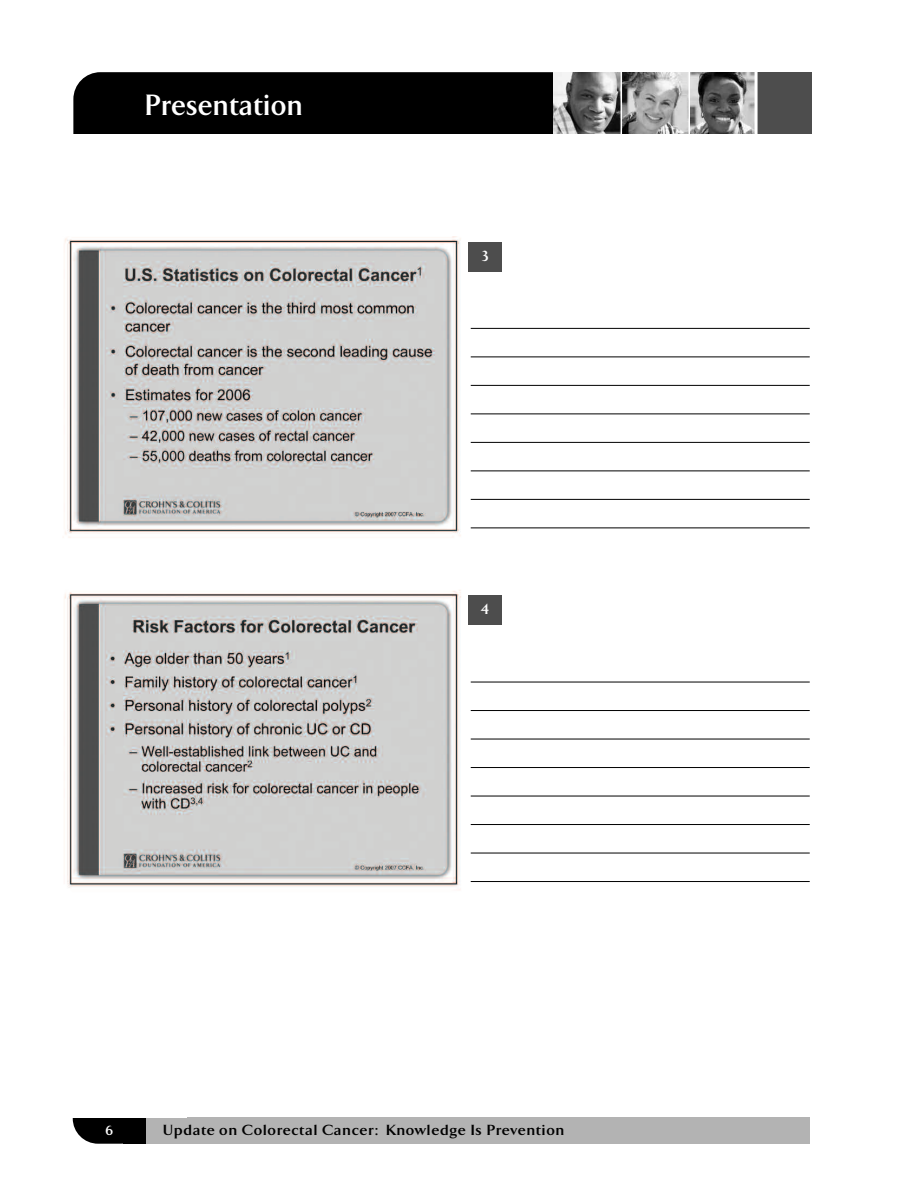
<style>
.page{position:relative;width:918px;height:1188px;background:#fff}
.page>*{position:absolute;margin:0;border:0;box-sizing:border-box;transform-origin:0 0}
.t1{font:700 30px "TF Arrow";letter-spacing:.03em;color:#fff}
.t2{font:700 15px "TF Arrow";letter-spacing:.06em;color:#000;scale:1.08 1}
.t3{font:700 15px "TF Arrow";color:#fff}
.t4{font:700 13.5px "TF Arrow";color:#fff}
</style>
<div class="page">
<div style="left:145px;top:1118px;width:665px;height:26px;background:#b3b3b3"></div>
<div style="left:73px;top:1093px;width:73px;height:51px;background:#000;border-radius:25px"></div>
<div style="left:40px;top:1086px;width:147px;height:32px;background:#fff"></div>
<div style="left:123px;top:1118px;width:23px;height:26px;background:#000"></div>
<img style="left:64px;top:237px;width:397px;height:653px">
<hr style="left:471px;top:328px;width:339px;height:1px;background:#000">
<hr style="left:471px;top:357px;width:339px;height:1px;background:#000">
<hr style="left:471px;top:385px;width:339px;height:1px;background:#000">
<hr style="left:471px;top:414px;width:339px;height:1px;background:#000">
<hr style="left:471px;top:442px;width:339px;height:1px;background:#000">
<hr style="left:471px;top:471px;width:339px;height:1px;background:#000">
<hr style="left:471px;top:499px;width:339px;height:1px;background:#000">
<hr style="left:471px;top:528px;width:339px;height:1px;background:#000">
<div style="left:468px;top:242px;width:34px;height:30px;background:#4d4d4d"></div>
<hr style="left:471px;top:682px;width:339px;height:1px;background:#000">
<hr style="left:471px;top:710px;width:339px;height:1px;background:#000">
<hr style="left:471px;top:739px;width:339px;height:1px;background:#000">
<hr style="left:471px;top:767px;width:339px;height:1px;background:#000">
<hr style="left:471px;top:796px;width:339px;height:1px;background:#000">
<hr style="left:471px;top:824px;width:339px;height:1px;background:#000">
<hr style="left:471px;top:853px;width:339px;height:1px;background:#000">
<hr style="left:471px;top:881px;width:339px;height:1px;background:#000">
<div style="left:468px;top:595px;width:34px;height:30px;background:#4d4d4d"></div>
<div style="left:73px;top:72px;width:731px;height:136px;background:#000;border-radius:27px"></div>
<div style="left:757px;top:72px;width:54px;height:96px;background:#4d4d4d"></div>
<img style="left:554px;top:72px;width:201px;height:62px">
<hr style="left:621px;top:70px;width:1px;height:68px;background:#fff">
<hr style="left:689px;top:70px;width:1px;height:69px;background:#fff">
<div style="left:13px;top:134px;width:811px;height:82px;background:#fff"></div>
<hr style="left:755px;top:66px;width:3px;height:76px;background:#fff">
<h1 class="t1" style="left:145px;top:94px;width:159px">Presentation</h1>
<p class="t3" style="left:482px;top:251px;width:8px">3</p>
<p class="t3" style="left:482px;top:604px;width:9px">4</p>
<p class="t4" style="left:106px;top:1126px;width:9px">6</p>
<p class="t2" style="left:163px;top:1125px;width:373px">Update on Colorectal Cancer: Knowledge Is Prevention</p>
</div>
